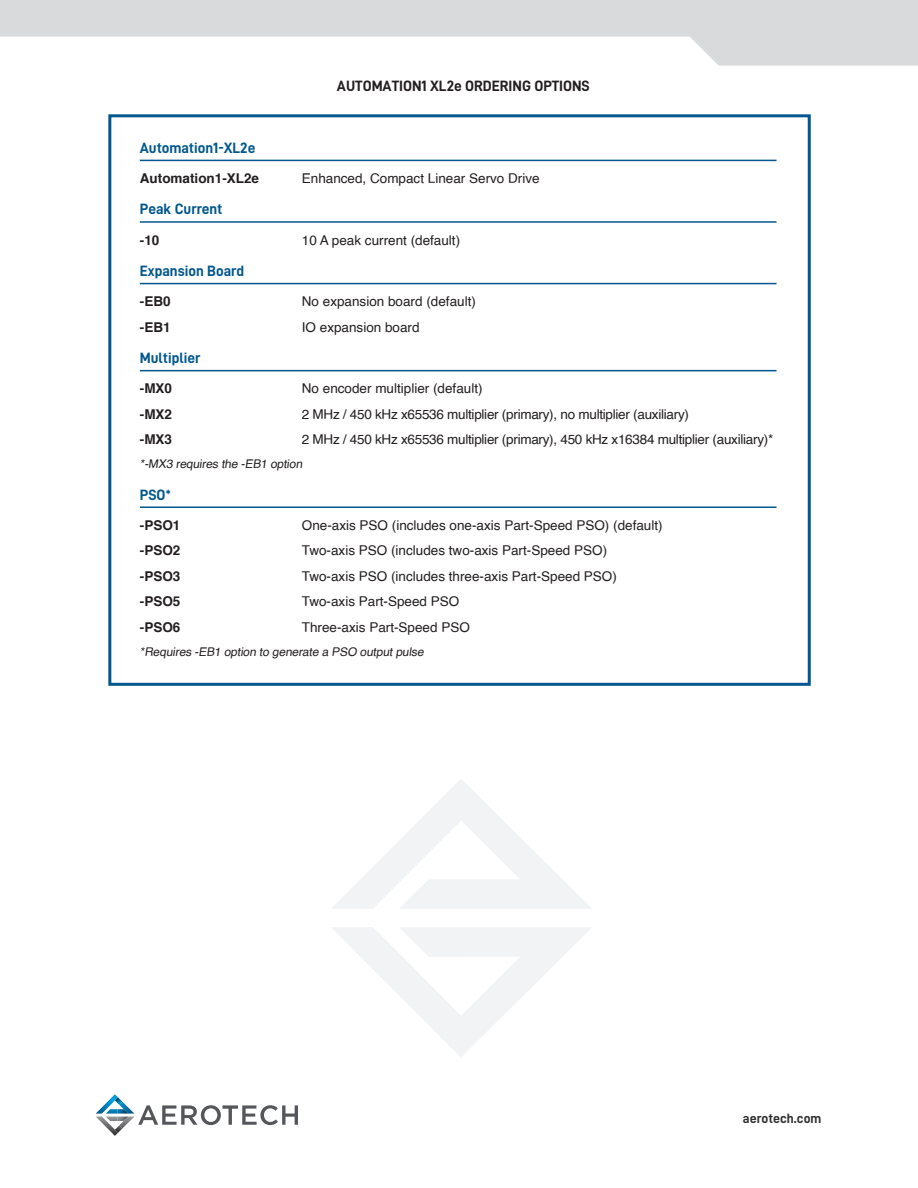
<style>
.page{position:relative;width:918px;height:1188px;background:#fff}
.page>*{position:absolute;margin:0;border:0;box-sizing:border-box;transform-origin:0 0}
.t1{font:15px "D DIN Bold";color:#00578d}
.Specifications{font:15px "D DIN Bold";color:#231f20}
.t2{font:13.5px "Helvetica";color:#231f20}
.t3{font:13.5px "Helvetica";letter-spacing:-.02em;color:#231f20}
.t4{font:700 13.5px "Helvetica";color:#231f20}
.t5{font:13.5px "D DIN Bold";color:#312f30}
.t6{font:12px "Helvetica";color:#231f20}
</style>
<div class="page">
<svg style="left:96px;top:1094px;width:202px;height:42px"></svg>
<svg style="left:0;top:0;width:918px;height:66px;fill:#d9dadc"></svg>
<div style="left:108px;top:114px;width:703px;height:572px;border:3px solid #00578d"></div>
<hr style="left:140px;top:160px;width:637px;height:1px;background:#00578d">
<hr style="left:140px;top:221px;width:637px;height:2px;background:#00578d">
<hr style="left:140px;top:283px;width:637px;height:1px;background:#00578d">
<hr style="left:140px;top:370px;width:637px;height:1px;background:#00578d">
<hr style="left:140px;top:507px;width:637px;height:1px;background:#00578d">
<svg style="left:332px;top:779px;width:259px;height:130px"></svg>
<svg style="left:333px;top:927px;width:258px;height:130px"></svg>
<p class="Specifications" style="left:337px;top:78px;width:254px">AUTOMATION1 XL2e ORDERING OPTIONS</p>
<p class="t1" style="left:140px;top:139px;width:117px">Automation1-XL2e</p>
<p class="t4" style="left:140px;top:167px;width:121px">Automation1-XL2e</p>
<p class="t2" style="left:302px;top:168px;width:239px">Enhanced, Compact Linear Servo Drive</p>
<p class="t1" style="left:140px;top:201px;width:84px">Peak Current</p>
<p class="t4" style="left:140px;top:229px;width:21px">-10</p>
<p class="t2" style="left:302px;top:229px;width:160px">10 A peak current (default)</p>
<p class="t1" style="left:140px;top:263px;width:106px">Expansion Board</p>
<p class="t4" style="left:140px;top:291px;width:32px">-EB0</p>
<p class="t2" style="left:302px;top:291px;width:176px">No expansion board (default)</p>
<p class="t4" style="left:140px;top:316px;width:32px">-EB1</p>
<p class="t2" style="left:302px;top:317px;width:119px">IO expansion board</p>
<p class="t1" style="left:140px;top:350px;width:62px">Multiplier</p>
<p class="t4" style="left:140px;top:378px;width:34px">-MX0</p>
<p class="t2" style="left:302px;top:378px;width:182px">No encoder multiplier (default)</p>
<p class="t4" style="left:140px;top:403px;width:34px">-MX2</p>
<p class="t3" style="left:302px;top:404px;width:389px">2 MHz / 450 kHz x65536 multiplier (primary), no multiplier (auxiliary)</p>
<p class="t4" style="left:140px;top:429px;width:34px">-MX3</p>
<p class="t3" style="left:302px;top:429px;width:473px">2 MHz / 450 kHz x65536 multiplier (primary), 450 kHz x16384 multiplier (auxiliary)*</p>
<p class="t6" style="left:140px;top:455px;width:167px">*-MX3 requires the -EB1 option</p>
<p class="t1" style="left:140px;top:486px;width:33px">PSO*</p>
<p class="t4" style="left:140px;top:514px;width:42px">-PSO1</p>
<p class="t2" style="left:302px;top:515px;width:362px">One-axis PSO (includes one-axis Part-Speed PSO) (default)</p>
<p class="t4" style="left:140px;top:540px;width:42px">-PSO2</p>
<p class="t2" style="left:302px;top:540px;width:307px">Two-axis PSO (includes two-axis Part-Speed PSO)</p>
<p class="t4" style="left:140px;top:565px;width:42px">-PSO3</p>
<p class="t2" style="left:302px;top:566px;width:317px">Two-axis PSO (includes three-axis Part-Speed PSO)</p>
<p class="t4" style="left:140px;top:591px;width:42px">-PSO5</p>
<p class="t2" style="left:302px;top:591px;width:159px">Two-axis Part-Speed PSO</p>
<p class="t4" style="left:140px;top:616px;width:42px">-PSO6</p>
<p class="t2" style="left:302px;top:617px;width:170px">Three-axis Part-Speed PSO</p>
<p class="t6" style="left:140px;top:642px;width:288px">*Requires -EB1 option to generate a PSO outputpulse</p>
<p class="t5" style="left:743px;top:1111px;width:80px">aerotech.com</p>
</div>
